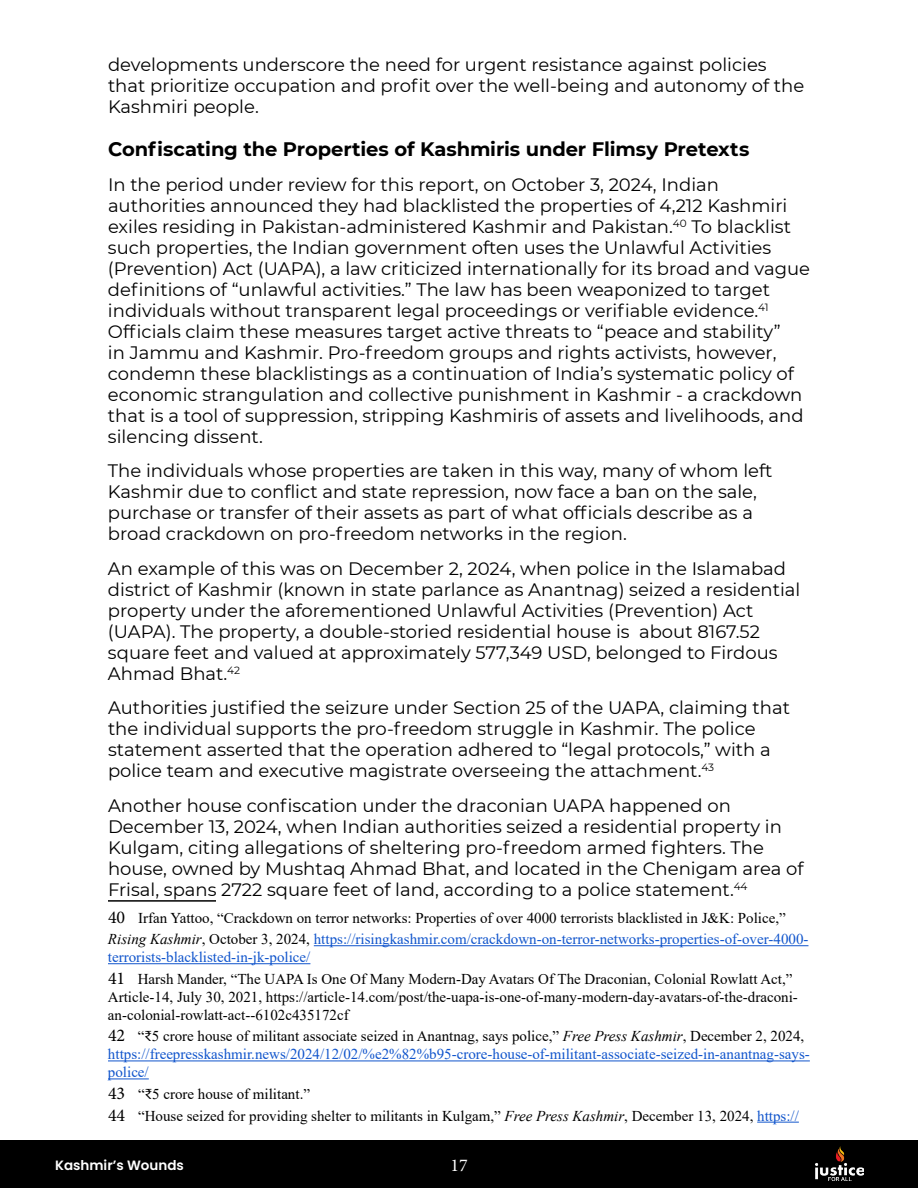
<style>
.page{position:relative;width:918px;height:1188px;background:#fff}
.page>*{position:absolute;margin:0;border:0;box-sizing:border-box;transform-origin:0 0}
.t1{font:700 19.5px "Montserrat";letter-spacing:-.005em;color:#000}
.t2{font:18px/21px "Montserrat";color:#000}
.t3{font:18px "Minion Pro";color:#fff}
.t4{font:15px/21.6px "Times New Roman";color:#000}
.t5{font:15px/18px "Times New Roman";color:#15c}
.t6{font:600 13.5px "Poppins";color:#fff}
.s1{font-family:"Minion Pro";font-size:18px}
.s2{font-style:italic}
.s3{color:#15c}
.s4{font-family:"Minion Pro";font-size:18px;color:#000}
.s5{color:#000}
.s6{font-style:italic;color:#000}
</style>
<div class="page">
<div style="left:0;top:1141px;width:918px;height:47px;background:#000"></div>
<img style="left:815px;top:1147px;width:49px;height:34px">
<hr style="left:108px;top:900px;width:108px;height:2px;background:#000">
<hr style="left:314px;top:945px;width:494px;height:1px;background:#15c">
<hr style="left:108px;top:963px;width:202px;height:1px;background:#15c">
<hr style="left:108px;top:1061px;width:702px;height:1px;background:#15c">
<hr style="left:108px;top:1079px;width:41px;height:1px;background:#15c">
<hr style="left:757px;top:1122px;width:42px;height:1px;background:#15c">
<p class="t2" style="left:108px;top:54px;width:698px">developments underscore the need for urgent resistance against policies that prioritize occupation and profit over the well-being and autonomy of the<br>Kashmiri people.</p>
<p class="t1" style="left:108px;top:135px;width:643px">Confiscating the Properties of Kashmiris under Flimsy Pretexts</p>
<p class="t2" style="left:108px;top:173px;width:704px">In the period under review for this report, on October 3, 2024, Indian authorities announced they had blacklisted the properties of 4,212 Kashmiri exiles residing in Pakistan-administered Kashmir and Pakistan.<sup>40</sup> To blacklist such properties, the Indian government often uses the Unlawful Activities (Prevention) Act (UAPA), a law criticized internationally for its broad and vague definitions of “unlawful activities.” The law has been weaponized to target individuals without transparent legal proceedings or verifiable evidence.<sup>41<br></sup>Officials claim these measures target active threats to “peace and stability”<br>in Jammu and Kashmir. Pro-freedom groups and rights activists, however, condemn these blacklistings as a continuation of India’s systematic policy of economic strangulation and collective punishment in Kashmir - a crackdown that is a tool of suppression, stripping Kashmiris of assets and livelihoods, and silencing dissent.</p>
<p class="t2" style="left:108px;top:460px;width:666px">The individuals whose properties are taken in this way, many of whom left Kashmir due to conflict and state repression, now face a ban on the sale, purchase or transfer of their assets as part of what officials describe as a broad crackdown on pro-freedom networks in the region.</p>
<p class="t2" style="left:108px;top:557px;width:694px">An example of this was on December 2, 2024, when police in the Islamabad district of Kashmir (known in state parlance as Anantnag) seized a residential property under the aforementioned Unlawful Activities (Prevention) Act (UAPA). The property, a double-storied residential house is about 8167.52 square feet and valued at approximately 577,349 USD, belonged to Firdous Ahmad Bhat.<sup>42</sup></p>
<p class="t2" style="left:108px;top:697px;width:684px">Authorities justified the seizure under Section 25 of the UAPA, claiming that the individual supports the pro-freedom struggle in Kashmir. The police statement asserted that the operation adhered to “legal protocols,” with a police team and executive magistrate overseeing the attachment.<sup>43</sup></p>
<p class="t2" style="left:108px;top:794px;width:697px">Another house confiscation under the draconian UAPA happened on December 13, 2024, when Indian authorities seized a residential property in Kulgam, citing allegations of sheltering pro-freedom armed fighters. The house, owned by Mushtaq Ahmad Bhat, and located in the Chenigam area of Frisal, spans 2722 square feet of land, according to a police statement.<sup>44</sup></p>
<p class="t4" style="left:108px;top:906px;width:702px"><span class="s1">40</span> Irfan Yattoo, “Crackdown on terror networks: Properties of over 4000 terrorists blacklisted in J&amp;K: Police,”<br><span class="s2">Rising Kashmir</span>, October 3, 2024, <span class="s3">https://risingkashmir.com/crackdown-on-terror-networks-properties-of-over-4000-</span></p>
<p class="t4" style="left:108px;top:946px;width:686px"><span class="s3">terrorists-blacklisted-in-jk-police/<br></span><span class="s1">41</span> Harsh Mander, “The UAPA Is One Of Many Modern-Day Avatars Of The Draconian, Colonial Rowlatt Act,”</p>
<p class="t4" style="left:108px;top:987px;width:691px;line-height:18px">Article-14, July 30, 2021, https://article-14.com/post/the-uapa-is-one-of-many-modern-day-avatars-of-the-draconi&shy;an-colonial-rowlatt-act--6102c435172cf</p>
<p class="t5" style="left:108px;top:1027px;width:703px"><span class="s4">42</span> <span class="s5">“₹5 crore house of militant associate seized in Anantnag, says police,”</span> <span class="s6">Free Press Kashmir</span><span class="s5">, December 2, 2024, </span>https://freepresskashmir.news/2024/12/02/%e2%82%b95-crore-house-of-militant-associate-seized-in-anantnag-says&shy;police/</p>
<p class="t4" style="left:108px;top:1083px;width:692px"><span class="s1">43</span> “₹5 crore house of militant.”<br><span class="s1">44</span> “House seized for providing shelter to militants in Kulgam,” <span class="s2">Free Press Kashmir</span>, December 13, 2024, <span class="s3">https://</span></p>
<p class="t6" style="left:55px;top:1157px;width:130px">Kashmir’s Wounds</p>
<p class="t3" style="left:450px;top:1153px;width:19px">17</p>
</div>
